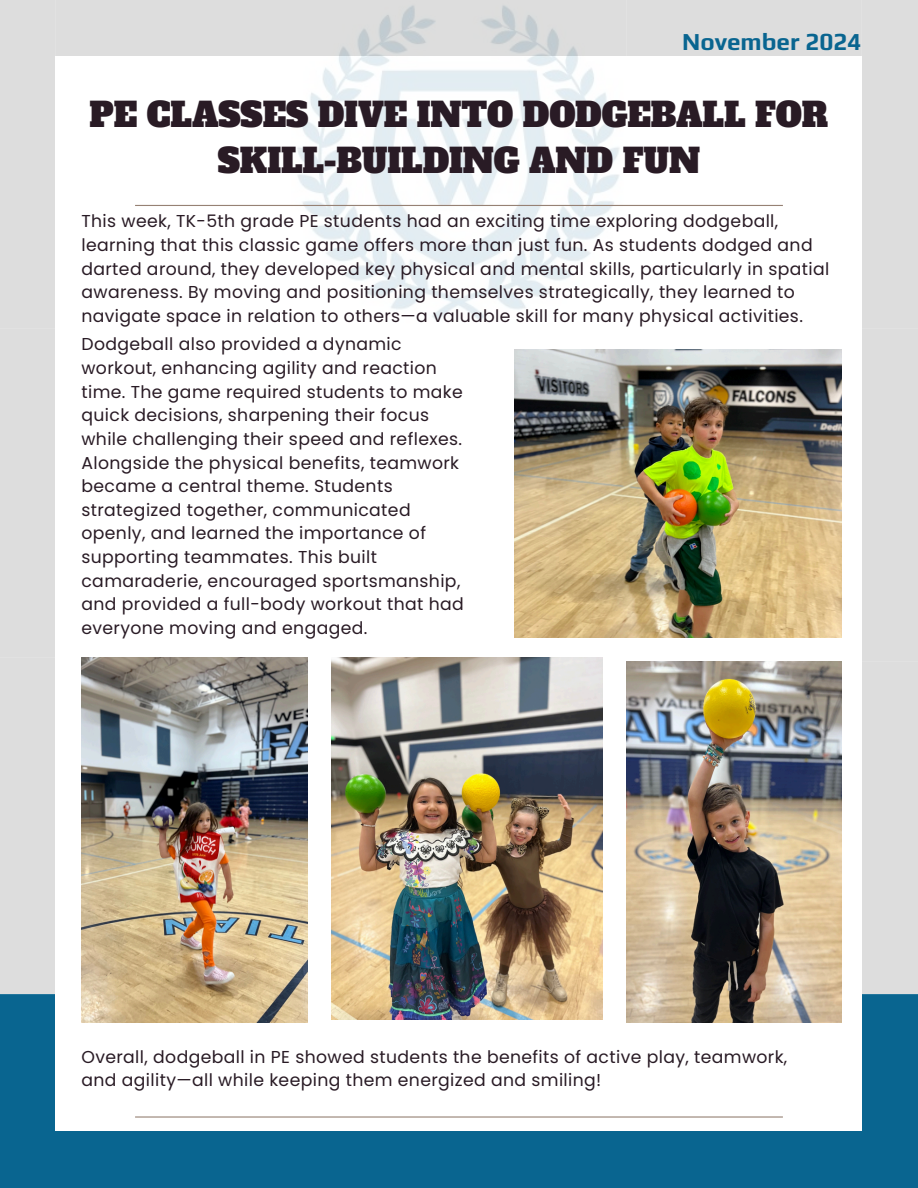
<style>
.page{position:relative;width:918px;height:1188px;background:#fff}
.page>*{position:absolute;margin:0;border:0;box-sizing:border-box;transform-origin:0 0}
.t1{font:33px/46.2px "Alfa Slab One";letter-spacing:-.005em;color:#291b25;text-align:center}
.t2{font:700 24.3px "Play";color:#096590}
.t3{font:17.25px/23.7px "Poppins";letter-spacing:.02em;color:#291b25}
</style>
<div class="page">
<div style="left:0;top:994px;width:918px;height:194px;background:#096590"></div>
<div style="left:56px;top:57px;width:806px;height:1074px;background:#fff"></div>
<hr style="left:135px;top:1116px;width:648px;height:2px;background:#968174">
<div style="left:0;top:0;width:56px;height:995px;background:#ddd"></div>
<div style="left:862px;top:0;width:56px;height:995px;background:#ddd"></div>
<img style="left:291px;top:0;width:335px;height:321px">
<hr style="left:135px;top:205px;width:648px;height:1px;background:#968174">
<img style="left:515px;top:349px;width:326px;height:288px">
<img style="left:81px;top:657px;width:227px;height:366px">
<img style="left:332px;top:657px;width:271px;height:363px">
<img style="left:627px;top:662px;width:215px;height:361px">
<p class="t2" style="left:682px;top:27px;width:181px">November 2024</p>
<h2 class="t1" style="left:90px;top:93px;width:740px">PE CLASSES DIVE INTO DODGEBALL FOR<br>SKILL-BUILDING AND FUN</h2>
<p class="t3" style="left:81px;top:210px;width:749px">This week, TK-5th grade PE students had an exciting time exploring dodgeball, learning that this classic game offers more than just fun. As students dodged and darted around, they developed key physical and mental skills, particularly in spatial awareness. By moving and positioning themselves strategically, they learned to navigate space in relation to others—a valuable skill for many physical activities.</p>
<p class="t3" style="left:81px;top:333px;width:384px">Dodgeball also provided a dynamic workout, enhancing agility and reaction time. The game required students to make quick decisions, sharpening their focus while challenging their speed and reflexes.<br>Alongside the physical benefits, teamwork became a central theme. Students strategized together, communicated openly, and learned the importance of supporting teammates. This built camaraderie, encouraged sportsmanship, and provided a full-body workout that had everyone moving and engaged.</p>
<p class="t3" style="left:81px;top:1045px;width:707px">Overall, dodgeball in PE showed students the benefits of active play, teamwork, and agility—all while keeping them energized and smiling!</p>
</div>
